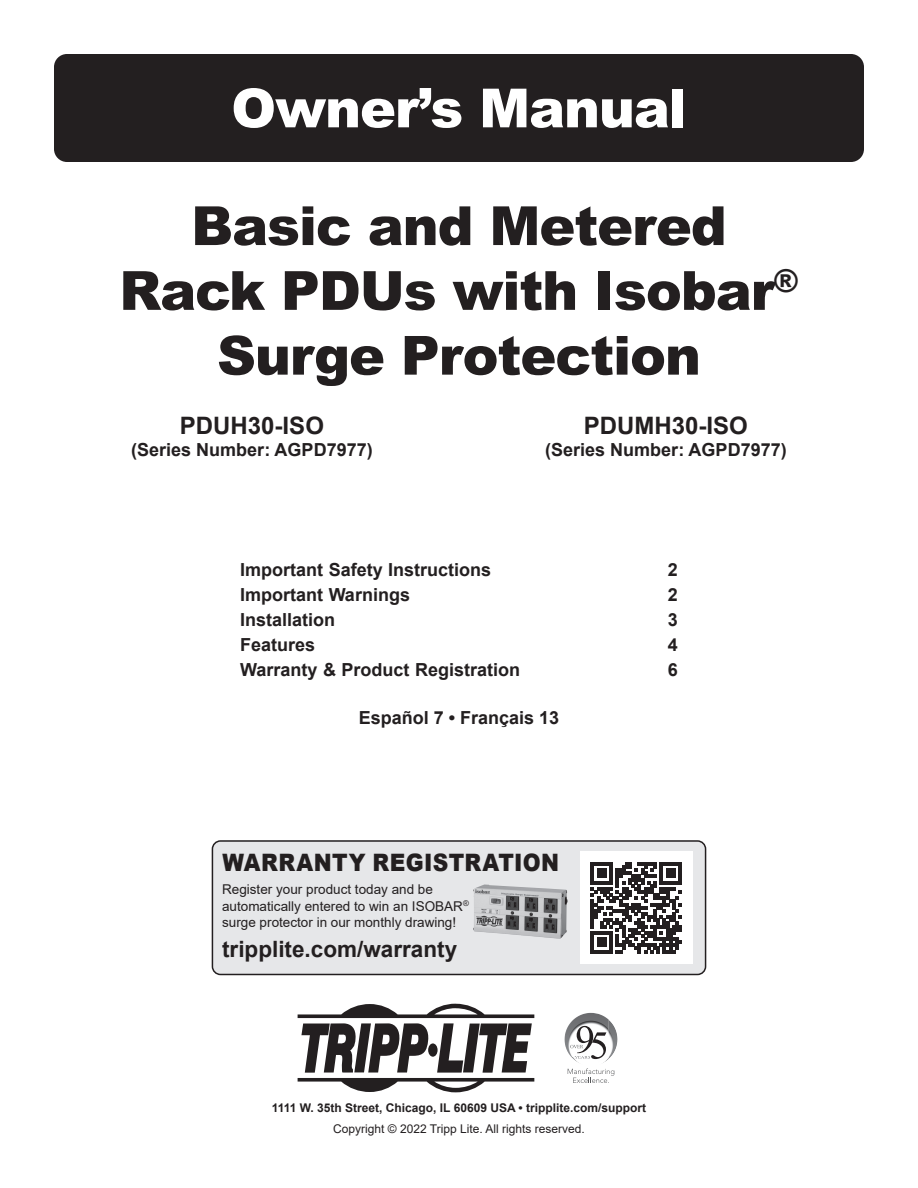
<style>
.page{position:relative;width:918px;height:1188px;background:#fff}
.page>*{position:absolute;margin:0;border:0;box-sizing:border-box;transform-origin:0 0}
.Product_Name_-_36pt{font:900 54px/64.8px "Arial";letter-spacing:-.02em;color:#231f20;text-align:center}
.Title_-__Owner_s_Man{font:900 54px "Arial";letter-spacing:-.02em;color:#fff}
.Model_Name_-_16pt{font:700 24px "Arial";color:#231f20}
.t1{font:900 24px "Arial";letter-spacing:.015em;color:#231f20;scale:.9 1}
.t2{font:700 22.5px "Arial";color:#231f20}
.Model_Name_-_16pt-2{font:700 18px "Arial";color:#231f20}
.Language_Pages{font:700 18px "Arial";color:#231f20}
.t3{font:13.5px/16.2px "Arial";color:#231f20}
.t4{font:700 12px "Arial";color:#231f20}
.t5{font:12px "Arial";color:#231f20}
</style>
<div class="page">
<div style="left:54px;top:54px;width:810px;height:108px;background:#231f20;border-radius:13px"></div>
<svg style="left:298px;top:1004px;width:236px;height:88px"></svg>
<img style="left:568px;top:1013px;width:22px;height:14px">
<img style="left:609px;top:1025px;width:8px;height:33px">
<svg style="left:568px;top:1068px;width:46px;height:15px"></svg>
<svg style="left:570px;top:1026px;width:36px;height:33px"></svg>
<div style="left:212px;top:841px;width:494px;height:133px;background:#e6e7e9;border-radius:8px"></div>
<div style="left:212px;top:840px;width:494px;height:135px;border:2px solid #231f20;border-radius:8px"></div>
<div style="left:580px;top:851px;width:113px;height:113px;background:#fff"></div>
<svg style="left:591px;top:862px;width:91px;height:91px"></svg>
<img style="left:473px;top:885px;width:33px;height:49px">
<p class="Title_-__Owner_s_Man" style="left:231px;top:69px;width:457px">Owner’s Manual</p>
<p class="Product_Name_-_36pt" style="left:119px;top:192px;width:681px">Basic and Metered<br>Rack PDUs with Isobar<sup>®<br></sup>Surge Protection</p>
<p class="Model_Name_-_16pt" style="left:180px;top:409px;width:146px">PDUH30-ISO</p>
<p class="Model_Name_-_16pt-2" style="left:131px;top:437px;width:243px">(Series Number: AGPD7977)</p>
<p class="Model_Name_-_16pt" style="left:584px;top:409px;width:166px">PDUMH30-ISO</p>
<p class="Model_Name_-_16pt-2" style="left:545px;top:437px;width:243px">(Series Number: AGPD7977)</p>
<p class="Model_Name_-_16pt-2" style="left:240px;top:557px;width:253px">Important Safety Instructions</p>
<p class="Model_Name_-_16pt-2" style="left:668px;top:557px;width:12px">2</p>
<p class="Model_Name_-_16pt-2" style="left:240px;top:582px;width:171px">Important Warnings</p>
<p class="Model_Name_-_16pt-2" style="left:668px;top:582px;width:12px">2</p>
<p class="Model_Name_-_16pt-2" style="left:240px;top:607px;width:97px">Installation</p>
<p class="Model_Name_-_16pt-2" style="left:668px;top:607px;width:12px">3</p>
<p class="Model_Name_-_16pt-2" style="left:240px;top:632px;width:77px">Features</p>
<p class="Model_Name_-_16pt-2" style="left:668px;top:632px;width:12px">4</p>
<p class="Model_Name_-_16pt-2" style="left:240px;top:657px;width:281px">Warranty &amp; Product Registration</p>
<p class="Model_Name_-_16pt-2" style="left:668px;top:657px;width:12px">6</p>
<p class="Language_Pages" style="left:359px;top:705px;width:202px">Español 7 • Français 13</p>
<p class="t1" style="left:223px;top:845px;width:375px">WARRANTY REGISTRATION</p>
<p class="t3" style="left:222px;top:881px;width:248px">Register your product today and be automatically entered to win an ISOBAR<sup>® </sup>surge protector in our monthly drawing!</p>
<p class="t2" style="left:222px;top:934px;width:237px">tripplite.com/warranty</p>
<p class="t4" style="left:272px;top:1099px;width:376px">1111 W. 35th Street, Chicago, IL 60609 USA • tripplite.com/support</p>
<p class="t5" style="left:333px;top:1120px;width:253px">Copyright © 2022 Tripp Lite. All rights reserved.</p>
</div>
